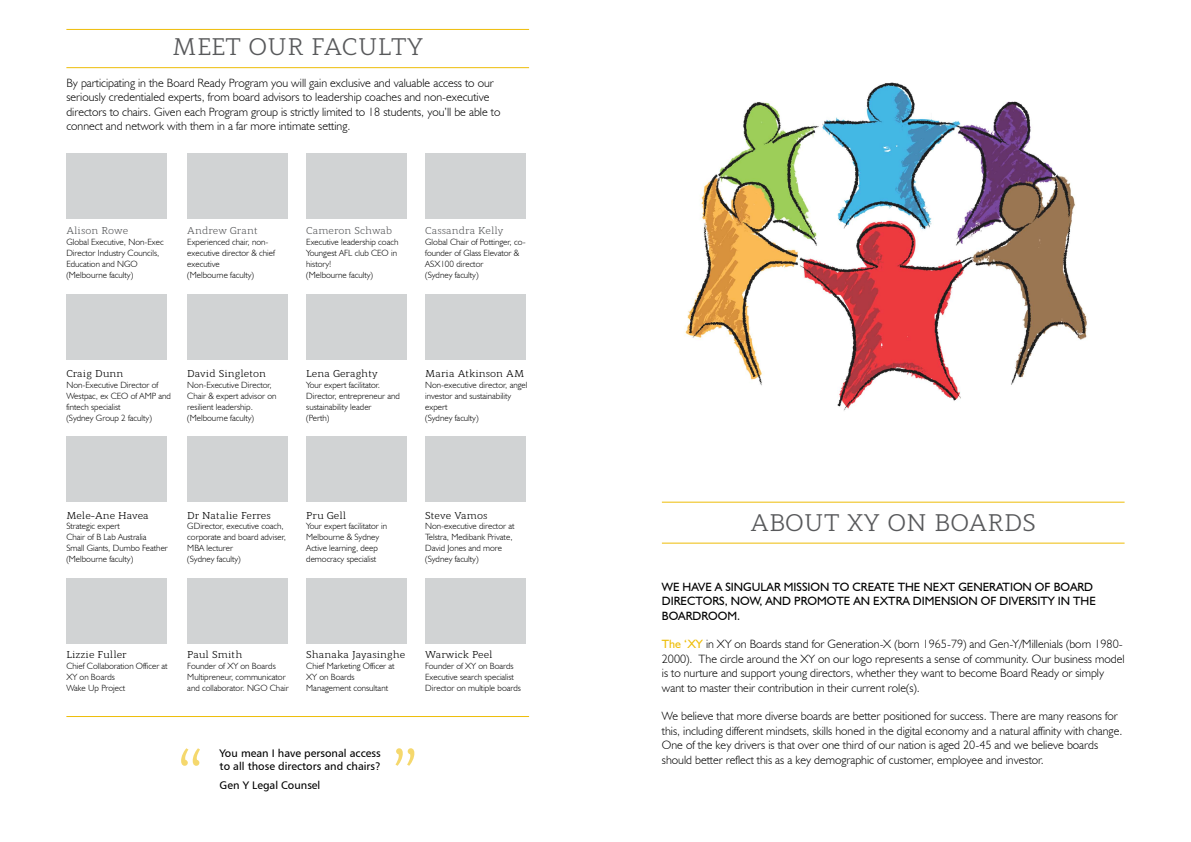
<style>
.page{position:relative;width:1191px;height:842px;background:#fff}
.page>*{position:absolute;margin:0;border:0;box-sizing:border-box;transform-origin:0 0}
.t1{font:24px "Modum";letter-spacing:.01em;color:#58595b}
.t2{font:300 12px/14.4px "Humanist 521 BT";color:#000}
.t3{font:12px "Humanist 521 BT";color:#000}
.t4{font:11px/13.2px "Humanist 777 BT Roman B";color:#000}
.t5{font:10px "Modum";color:#000}
.t6{font:10px "Modum";color:#58595b}
.t7{font:300 9px/10.8px "Humanist 521 BT";color:#000}
.s1{font-weight:400;color:#eebd08}
</style>
<div class="page">
<hr style="left:66px;top:29px;width:463px;height:1px;background:#eebd08">
<hr style="left:66px;top:67px;width:463px;height:1px;background:#eebd08">
<hr style="left:66px;top:716px;width:463px;height:1px;background:#eebd08">
<hr style="left:662px;top:543px;width:462px;height:1px;background:#eebd08">
<hr style="left:662px;top:502px;width:462px;height:1px;background:#eebd08">
<svg style="left:181px;top:748px;width:19px;height:18px"></svg>
<svg style="left:395px;top:748px;width:20px;height:18px"></svg>
<div style="left:66px;top:153px;width:101px;height:65px;background:#d1d3d4"></div>
<div style="left:66px;top:295px;width:101px;height:65px;background:#d1d3d4"></div>
<div style="left:66px;top:437px;width:101px;height:65px;background:#d1d3d4"></div>
<div style="left:66px;top:578px;width:101px;height:65px;background:#d1d3d4"></div>
<div style="left:306px;top:153px;width:101px;height:65px;background:#d1d3d4"></div>
<div style="left:306px;top:295px;width:101px;height:65px;background:#d1d3d4"></div>
<div style="left:306px;top:437px;width:101px;height:65px;background:#d1d3d4"></div>
<div style="left:306px;top:578px;width:101px;height:65px;background:#d1d3d4"></div>
<div style="left:187px;top:153px;width:101px;height:65px;background:#d1d3d4"></div>
<div style="left:187px;top:295px;width:101px;height:65px;background:#d1d3d4"></div>
<div style="left:187px;top:437px;width:101px;height:65px;background:#d1d3d4"></div>
<div style="left:187px;top:578px;width:101px;height:65px;background:#d1d3d4"></div>
<div style="left:425px;top:153px;width:101px;height:65px;background:#d1d3d4"></div>
<div style="left:425px;top:295px;width:101px;height:65px;background:#d1d3d4"></div>
<div style="left:425px;top:437px;width:101px;height:65px;background:#d1d3d4"></div>
<div style="left:425px;top:578px;width:101px;height:65px;background:#d1d3d4"></div>
<img style="left:685px;top:82px;width:402px;height:329px">
<h1 class="t1" style="left:172px;top:28px;width:40px">Meet</h1>
<h1 class="t1" style="left:248px;top:28px;width:160px">our Faculty</h1>
<p class="t2" style="left:66px;top:76px;width:435px">By participating in the Board Ready Program you will gain exclusive and valuable access to our seriously credentialed experts, from board advisors to leadership coaches and non-executive directors to chairs. Given each Program group is strictly limited to 18 students, you’ll be able to connect and network with them in a far more intimate setting.</p>
<p class="t6" style="left:66px;top:223px;width:63px">Alison Rowe</p>
<p class="t7" style="left:66px;top:236px;width:99px">Global Executive, Non-Exec<br>Director Industry Councils,<br>Education and NGO (Melbourne faculty)</p>
<p class="t6" style="left:187px;top:223px;width:72px">Andrew Grant</p>
<p class="t7" style="left:187px;top:236px;width:89px">Experienced chair, non&shy;executive director &amp; chief executive<br>(Melbourne faculty)</p>
<p class="t6" style="left:306px;top:223px;width:87px">Cameron Schwab</p>
<p class="t7" style="left:306px;top:236px;width:94px">Executive leadership coach<br>Youngest AFL club CEO in history!<br>(Melbourne faculty)</p>
<p class="t6" style="left:425px;top:223px;width:80px">Cassandra Kelly</p>
<p class="t7" style="left:425px;top:236px;width:102px">Global Chair of Pottinger, co&shy;founder of Glass Elevator &amp;<br>ASX100 director<br>(Sydney faculty)</p>
<p class="t5" style="left:66px;top:366px;width:59px">Craig Dunn</p>
<p class="t7" style="left:66px;top:380px;width:106px">Non-Executive Director of<br>Westpac, ex CEO of AMP and fintech specialist<br>(Sydney Group 2 faculty)</p>
<p class="t5" style="left:187px;top:366px;width:80px">David Singleton</p>
<p class="t7" style="left:187px;top:380px;width:91px">Non-Executive Director,<br>Chair &amp; expert advisor on resilient leadership. (Melbourne faculty)</p>
<p class="t5" style="left:306px;top:366px;width:73px">Lena Geraghty</p>
<p class="t7" style="left:306px;top:380px;width:95px">Your expert facilitator.<br>Director, entrepreneur and sustainability leader<br>(Perth)</p>
<p class="t5" style="left:425px;top:366px;width:101px">Maria Atkinson AM</p>
<p class="t7" style="left:425px;top:380px;width:104px">Non-executive director, angel investor and sustainability expert<br>(Sydney faculty)</p>
<p class="t5" style="left:66px;top:507px;width:84px">Mele-Ane Havea</p>
<p class="t7" style="left:66px;top:521px;width:103px">Strategic expert<br>Chair of B Lab Australia<br>Small Giants, Dumbo Feather (Melbourne faculty)</p>
<p class="t5" style="left:187px;top:507px;width:85px">Dr Natalie Ferres</p>
<p class="t7" style="left:187px;top:521px;width:100px">GDirector, executive coach, corporate and board adviser,<br>MBA lecturer<br>(Sydney faculty)</p>
<p class="t5" style="left:306px;top:507px;width:42px">Pru Gell</p>
<p class="t7" style="left:306px;top:521px;width:82px">Your expert facilitator in<br>Melbourne &amp; Sydney<br>Active learning, deep democracy specialist</p>
<p class="t5" style="left:425px;top:507px;width:64px">Steve Vamos</p>
<p class="t7" style="left:425px;top:521px;width:91px">Non-executive director at<br>Telstra, Medibank Private,<br>David Jones and more (Sydney faculty)</p>
<p class="t5" style="left:66px;top:647px;width:62px">Lizzie Fuller</p>
<p class="t7" style="left:66px;top:660px;width:103px">Chief Collaboration Officer at<br>XY on Boards<br>Wake Up Project</p>
<p class="t5" style="left:187px;top:647px;width:57px">Paul Smith</p>
<p class="t7" style="left:187px;top:660px;width:103px">Founder of XY on Boards<br>Multipreneur, communicator and collaborator. NGO Chair</p>
<p class="t5" style="left:306px;top:647px;width:101px">Shanaka Jayasinghe</p>
<p class="t7" style="left:306px;top:660px;width:90px">Chief Marketing Officer at<br>XY on Boards<br>Management consultant</p>
<p class="t5" style="left:425px;top:647px;width:69px">Warwick Peel</p>
<p class="t7" style="left:425px;top:660px;width:97px">Founder of XY on Boards<br>Executive search specialist<br>Director on multiple boards</p>
<p class="t4" style="left:220px;top:746px;width:163px">You mean I have personal access to all those directors and chairs?</p>
<p class="t4" style="left:220px;top:778px;width:102px">Gen Y Legal Counsel</p>
<h1 class="t1" style="left:750px;top:504px;width:218px">About XY on Boards</h1>
<h2 class="t3" style="left:662px;top:579px;width:401px">WE HAVE A SINGULAR MISSION TO CREATE THE N EXT GEN ERATION OF BOA</h2>
<h2 class="t3" style="left:1077px;top:579px;width:14px">RD</h2>
<h2 class="t3" style="left:662px;top:594px;width:114px">D IRECTO RS, NOW, AND</h2>
<h2 class="t3" style="left:794px;top:594px;width:303px">PROMOTE AN EXTRA DIMENSION OF DIVERSITY IN THE</h2>
<h2 class="t3" style="left:662px;top:608px;width:9px">BOA</h2>
<h2 class="t3" style="left:685px;top:608px;width:56px">RDROOM.</h2>
<p class="t2" style="left:662px;top:637px;width:464px"><span class="s1">THE ‘XY</span> in XY on Boards stand for Generation-X (born 1965-79) and Gen-Y/Millenials (born 1980- 2000). The circle around the XY on our logo represents a sense of community. Our business model is to nurture and support young directors, whether they want to become Board Ready or simply want to master their contribution in their current role(s).</p>
<p class="t2" style="left:662px;top:709px;width:462px">We believe that more diverse boards are better positioned for success. There are many reasons for this, including different mindsets, skills honed in the digital economy and a natural affinity with change.<br>One of the key drivers is that over one third of our nation is aged 20-45 and we believe boards should better reflect this as a key demographic of customer, employee and investor.</p>
</div>
